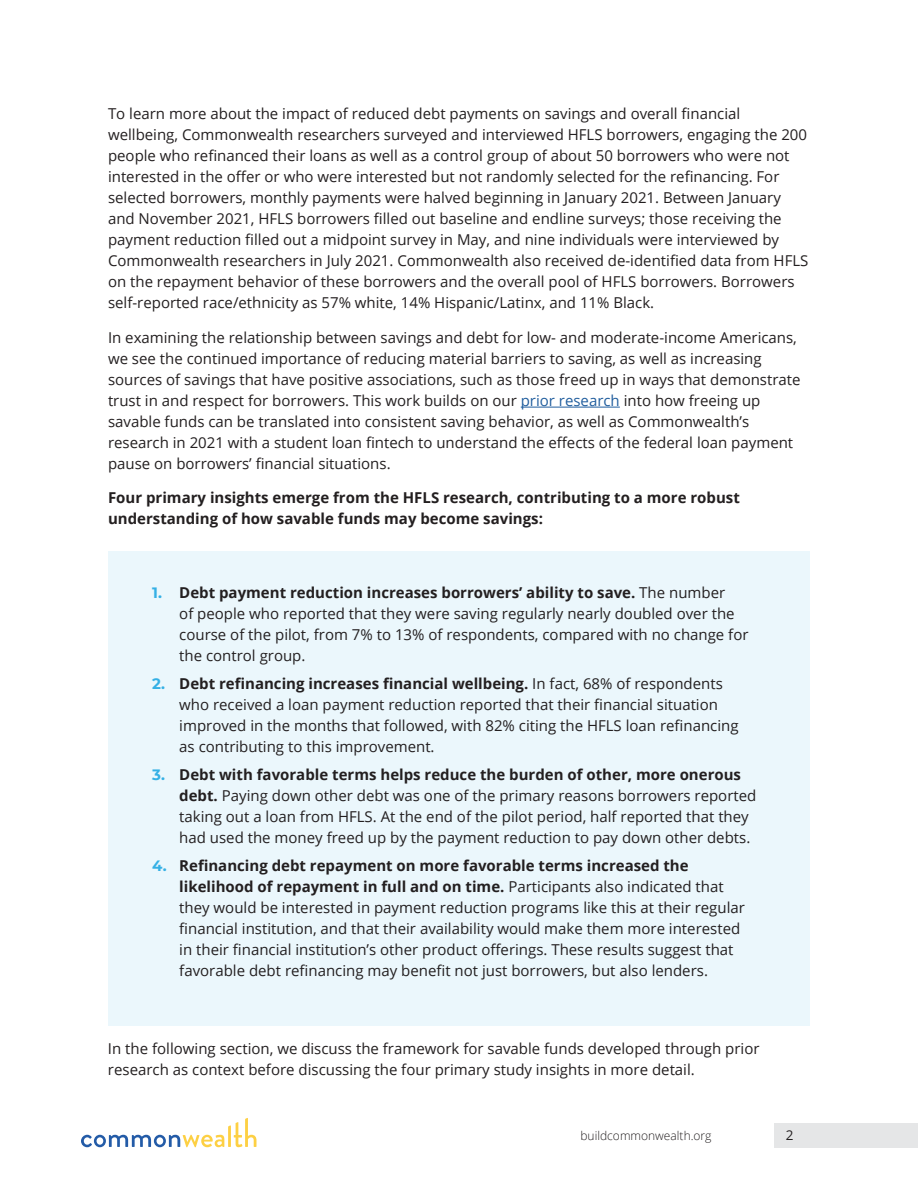
<style>
.page{position:relative;width:918px;height:1188px;background:#fff}
.page>*{position:absolute;margin:0;border:0;box-sizing:border-box;transform-origin:0 0}
.t1{font:15px/21px "Open Sans";color:#231f20}
.t2{font:700 15px/21px "Open Sans";color:#231f20}
.t3{font:13.5px "Open Sans";color:#231f20}
.t4{font:300 12px "Open Sans";color:#231f20}
.s1{color:#215e9e}
.s2{font-family:"Montserrat";font-weight:700;color:#35b0e5}
.s3{font-weight:700}
</style>
<div class="page">
<svg style="left:81px;top:1118px;width:175px;height:29px"></svg>
<div style="left:775px;top:1123px;width:143px;height:24px;background:#e5e6e7"></div>
<hr style="left:521px;top:407px;width:99px;height:1px;background:#215e9e">
<div style="left:108px;top:552px;width:702px;height:474px;background:#ebf7fc"></div>
<p class="t1" style="left:108px;top:103px;width:702px">To learn more about the impact of reduced debt payments on savings and overall financial wellbeing, Commonwealth researchers surveyed and interviewed HFLS borrowers, engaging the 200 people who refinanced their loans as well as a control group of about 50 borrowers who were not interested in the offer or who were interested but not randomly selected for the refinancing. For selected borrowers, monthly payments were halved beginning in January 2021. Between January and November 2021, HFLS borrowers filled out baseline and endline surveys; those receiving the payment reduction filled out a midpoint survey in May, and nine individuals were interviewed by Commonwealth researchers in July 2021. Commonwealth also received de-identified data from HFLS on the repayment behavior of these borrowers and the overall pool of HFLS borrowers. Borrowers self-reported race/ethnicity as 57% white, 14% Hispanic/Latinx, and 11% Black.</p>
<p class="t1" style="left:108px;top:327px;width:694px">In examining the relationship between savings and debt for low- and moderate-income Americans, we see the continued importance of reducing material barriers to saving, as well as increasing sources of savings that have positive associations, such as those freed up in ways that demonstrate trust in and respect for borrowers. This work builds on our <span class="s1">prior research</span> into how freeing up savable funds can be translated into consistent saving behavior, as well as Commonwealth’s research in 2021 with a student loan fintech to understand the effects of the federal loan payment pause on borrowers’ financial situations.</p>
<p class="t2" style="left:108px;top:487px;width:633px">Four primary insights emerge from the HFLS research, contributing to a more robust understanding of how savable funds may become savings:</p>
<p class="t1" style="left:179px;top:582px;width:571px;text-indent:-27px"><span class="s2">1.</span> <span class="s3">Debt payment reduction increases borrowers’ ability to save.</span> The number<br>of people who reported that they were saving regularly nearly doubled over the course of the pilot, from 7% to 13% of respondents, compared with no change for the control group.</p>
<p class="t1" style="left:179px;top:673px;width:561px;text-indent:-27px"><span class="s2">2.</span> <span class="s3">Debt refinancing increases financial wellbeing.</span> In fact, 68% of respondents who received a loan payment reduction reported that their financial situation improved in the months that followed, with 82% citing the HFLS loan refinancing as contributing to this improvement.</p>
<p class="t1" style="left:179px;top:764px;width:579px;text-indent:-27px"><span class="s2">3.</span> <span class="s3">Debt with favorable terms helps reduce the burden of other, more onerous debt.</span> Paying down other debt was one of the primary reasons borrowers reported taking out a loan from HFLS. At the end of the pilot period, half reported that they had used the money freed up by the payment reduction to pay down other debts.</p>
<p class="t1" style="left:179px;top:854px;width:567px;text-indent:-27px"><span class="s2">4.</span> <span class="s3">Refinancing debt repayment on more favorable terms increased the likelihood of repayment in full and on time.</span> Participants also indicated that they would be interested in payment reduction programs like this at their regular financial institution, and that their availability would make them more interested in their financial institution’s other product offerings. These results suggest that favorable debt refinancing may benefit not just borrowers, but also lenders.</p>
<p class="t1" style="left:108px;top:1037px;width:653px">In the following section, we discuss the framework for savable funds developed through prior research as context before discussing the four primary study insights in more detail.</p>
<p class="t4" style="left:580px;top:1127px;width:133px">buildcommonwealth.org</p>
<p class="t3" style="left:786px;top:1126px;width:9px">2</p>
</div>
